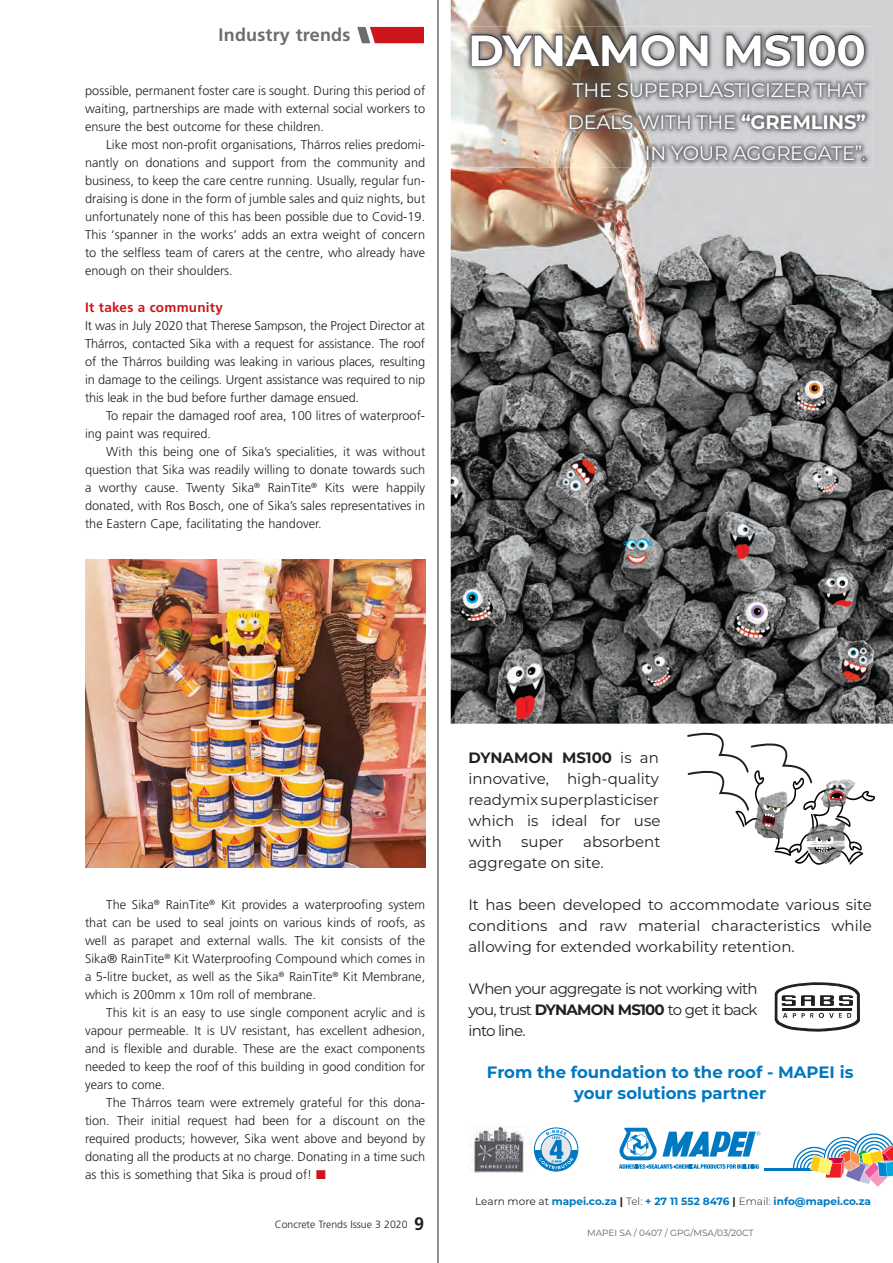
<style>
.page{position:relative;width:893px;height:1263px;background:#fff}
.page>*{position:absolute;margin:0;border:0;box-sizing:border-box;transform-origin:0 0}
.t1{font:700 43.5px "Montserrat";letter-spacing:-.01em;color:#fff}
.t2{font:19.5px/31.5px "Montserrat";letter-spacing:-.01em;color:#fff;text-align:right}
.text{font:700 18px "Frutiger LT Std";letter-spacing:.01em;color:#6c6d70}
.t3{font:700 16.5px/21px "Montserrat";color:#0078c0;text-align:center}
.t4{font:15px/21px "Montserrat";color:#231f20;text-align:justify}
.Crosshead{font:700 13.5px "Frutiger LT Std";letter-spacing:.02em;color:#cd151d}
.Body_copy_Indent{font:300 12.75px/18px "Frutiger LT Std";color:#231f20;text-align:justify}
.Body_Copy{font:300 12.75px/18px "Frutiger LT Std";letter-spacing:-.01em;color:#231f20;text-align:justify}
.t5{font:700 10.5px "Montserrat";color:#0078c0}
.text-2{font:300 10.5px "Frutiger LT Std";color:#231f20}
.t6{font:9px "Montserrat";color:#616164}
.s1{font-weight:700}
.s2{color:#cd151d}
.s3{font-weight:700;font-size:18px}
.s4{font-weight:400;color:#231f20}
.s5{color:#231f20}
.s6{font-weight:300;color:#231f20}
</style>
<div class="page">
<svg style="left:357px;top:27px;width:67px;height:16px"></svg>
<img style="left:85px;top:559px;width:340px;height:308px">
<img style="left:451px;top:0;width:442px;height:724px">
<img style="left:471px;top:1126px;width:60px;height:47px">
<div style="left:534px;top:1128px;width:44px;height:43px;background:#0079c2;border-radius:50%"></div>
<svg style="left:534px;top:1129px;width:44px;height:20px"></svg>
<div style="left:534px;top:1127px;width:44px;height:44px;border:1px solid #0079c2;border-radius:50%"></div>
<svg style="left:539px;top:1130px;width:35px;height:39px"></svg>
<img style="left:464px;top:27px;width:409px;height:141px">
<img style="left:468px;top:30px;width:402px;height:134px">
<svg style="left:471px;top:34px;width:237px;height:33px;background:#625d5a"></svg>
<svg style="left:726px;top:34px;width:139px;height:33px;background:#616163"></svg>
<svg style="left:775px;top:982px;width:85px;height:50px"></svg>
<svg style="left:687px;top:732px;width:188px;height:133px"></svg>
<hr style="left:765px;top:1168px;width:49px;height:3px;background:#0079c2">
<svg style="left:793px;top:1133px;width:100px;height:54px"></svg>
<svg style="left:619px;top:1128px;width:141px;height:41px"></svg>
<hr style="left:438px;top:0;width:1px;height:1263px;background:#231f20">
<p class="text" style="left:219px;top:25px;width:133px">Industry trends</p>
<p class="Body_Copy" style="left:85px;top:81px;width:342px">possible, permanent foster care is sought. During this period of waiting, partnerships are made with external social workers to ensure the best outcome for these children.</p>
<p class="Body_copy_Indent" style="left:85px;top:135px;width:342px;text-indent:21px">Like most non-profit organisations, Thárros relies predomi&shy;nantly on donations and support from the community and business, to keep the care centre running. Usually, regular fun&shy;draising is done in the form of jumble sales and quiz nights, but unfortunately none of this has been possible due to Covid-19.<br>This ‘spanner in the works’ adds an extra weight of concern to the selfless team of carers at the centre, who already have enough on their shoulders.</p>
<p class="Crosshead" style="left:85px;top:299px;width:140px">It takes a community</p>
<p class="Body_Copy" style="left:85px;top:317px;width:342px">It was in July 2020 that Therese Sampson, the Project Director at Thárros, contacted Sika with a request for assistance. The roof of the Thárros building was leaking in various places, resulting in damage to the ceilings. Urgent assistance was required to nip this leak in the bud before further damage ensued.</p>
<p class="Body_copy_Indent" style="left:85px;top:407px;width:342px;text-indent:21px">To repair the damaged roof area, 100 litres of waterproof&shy;ing paint was required.</p>
<p class="Body_copy_Indent" style="left:85px;top:443px;width:342px;text-indent:21px">With this being one of Sika’s specialities, it was without question that Sika was readily willing to donate towards such a worthy cause. Twenty Sika<sup>®</sup> RainTite<sup>®</sup> Kits were happily donated, with Ros Bosch, one of Sika’s sales representatives in the Eastern Cape, facilitating the handover.</p>
<p class="t1" style="left:468px;top:19px;width:399px">DYNAMON MS100</p>
<p class="t2" style="left:568px;top:74px;width:300px">THE SUPERPLASTICIZER THAT<br>DEALS WITH THE <span class="s1">“GREMLINS”<br></span>IN YOUR AGGREGATE”.</p>
<p class="Body_copy_Indent" style="left:85px;top:896px;width:342px;text-indent:21px">The Sika<sup>®</sup> RainTite<sup>®</sup> Kit provides a waterproofing system that can be used to seal joints on various kinds of roofs, as well as parapet and external walls. The kit consists of the Sika® RainTite<sup>®</sup> Kit Waterproofing Compound which comes in a 5-litre bucket, as well as the Sika<sup>®</sup> RainTite<sup>®</sup> Kit Membrane, which is 200mm x 10m roll of membrane.</p>
<p class="Body_copy_Indent" style="left:85px;top:1004px;width:342px;text-indent:21px">This kit is an easy to use single component acrylic and is vapour permeable. It is UV resistant, has excellent adhesion, and is flexible and durable. These are the exact components needed to keep the roof of this building in good condition for years to come.</p>
<p class="Body_copy_Indent" style="left:85px;top:1094px;width:342px;text-indent:21px">The Thárros team were extremely grateful for this dona&shy;tion. Their initial request had been for a discount on the required products; however, Sika went above and beyond by donating all the products at no charge. Donating in a time such as this is something that Sika is proud of! <span class="s2">■</span></p>
<p class="text-2" style="left:275px;top:1218px;width:151px">Concrete Trends Issue 3 2020 <span class="s3">9</span></p>
<p class="t4" style="left:468px;top:746px;width:193px"><span class="s1">DYNAMON MS100</span> is an innovative, high-quality readymix superplasticiser which is ideal for use with</p>
<p class="t4" style="left:468px;top:830px;width:194px;text-indent:115px">absorbent aggregate on site.</p>
<p class="t4" style="left:468px;top:893px;width:405px">It has been developed to accommodate various site conditions and raw material characteristics while allowing for extended workability retention.</p>
<p class="t4" style="left:468px;top:977px;width:291px">When your aggregate is not working with you, trust <span class="s1">DYNAMON MS100</span> to get it back into line.</p>
<p class="t3" style="left:487px;top:1060px;width:368px">From the foundation to the roof - MAPEI is your solutions partner</p>
<p class="t4" style="left:521px;top:830px;width:44px">super</p>
<p class="t5" style="left:475px;top:1194px;width:397px"><span class="s4">Learn more at</span> mapei.co.za <span class="s5">|</span> <span class="s6">Tel:</span> + 27 11 552 8476 <span class="s5">|</span> <span class="s6">Email:</span> info@mapei.co.za</p>
<p class="t6" style="left:587px;top:1226px;width:168px">MAPEI SA / 0407 / GPG/MSA/03/20CT</p>
</div>
